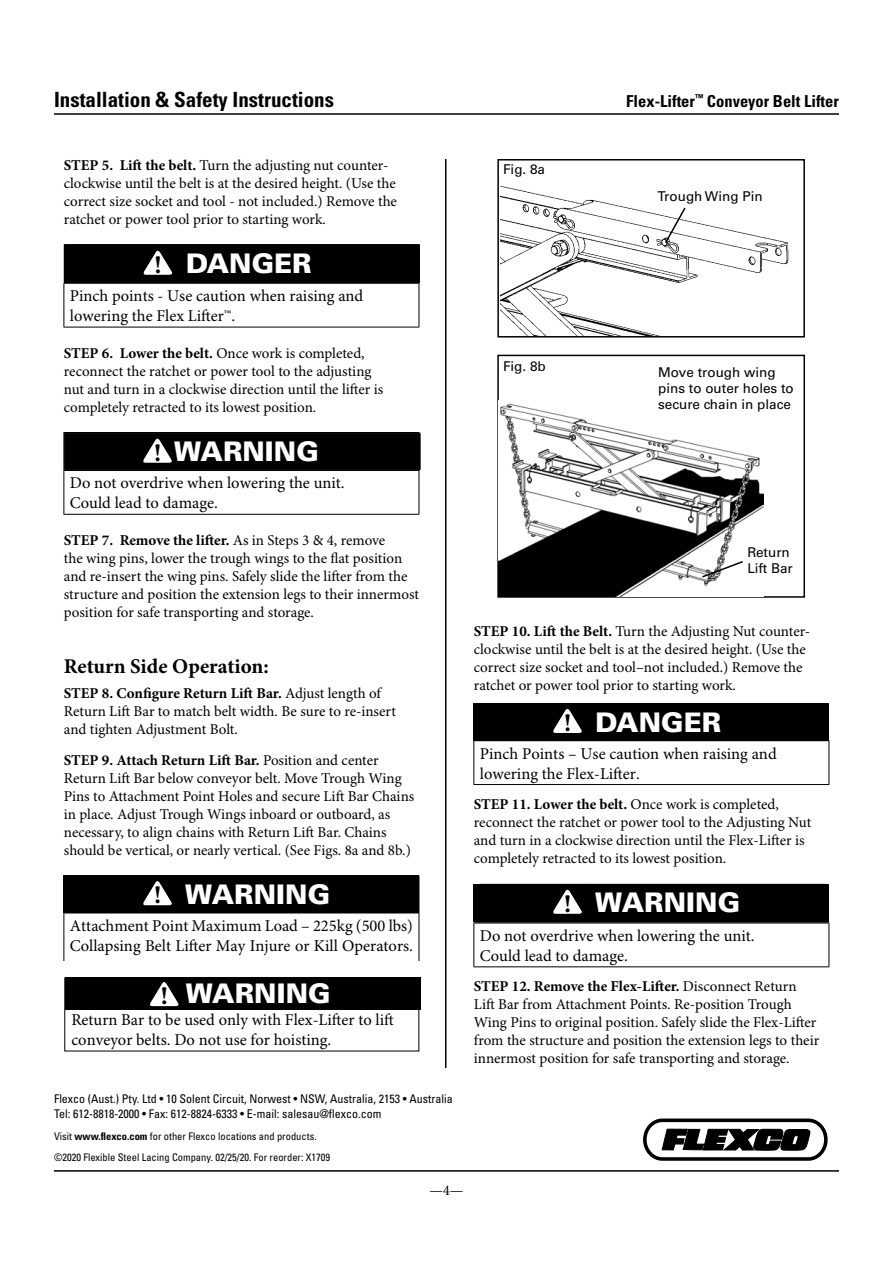
<style>
.page{position:relative;width:893px;height:1263px;background:#fff}
.page>*{position:absolute;margin:0;border:0;box-sizing:border-box;transform-origin:0 0}
.t1{font:900 27px "Univers LT Std";color:#fff}
.t2{font:700 condensed 21px "Univers LT Std";color:#000}
.t3{font:700 21px "Minion Pro";color:#000}
.t4{font:16.5px/19.8px "Minion Pro";color:#000}
.t5{font:700 condensed 16.5px "Univers LT Std";color:#000}
.t6{font:15px/18px "Minion Pro";color:#000}
.t7{font:condensed 15px "Minion Pro";color:#000}
.t8{font:13.5px/16.2px "Univers LT Std";color:#000}
.t9{font:condensed 12px/15px "Univers LT Std";color:#000}
.t10{font:condensed 10.5px/21.8px "Univers LT Std";color:#000}
.s1{font-weight:700}
.s2{font-family:"Minion Pro";font-weight:700;font-size:25.2px;color:#000}
</style>
<div class="page">
<hr style="left:54px;top:1170px;width:785px;height:2px;background:#000">
<hr style="left:54px;top:113px;width:785px;height:2px;background:#000">
<div style="left:64px;top:875px;width:355px;height:38px;background:#000"></div>
<hr style="left:64px;top:283px;width:355px;height:1px;background:#000">
<hr style="left:64px;top:284px;width:1px;height:43px;background:#000">
<hr style="left:419px;top:284px;width:1px;height:43px;background:#000">
<hr style="left:64px;top:327px;width:355px;height:1px;background:#000">
<hr style="left:64px;top:432px;width:355px;height:1px;background:#000">
<hr style="left:419px;top:875px;width:1px;height:38px;background:#000">
<hr style="left:64px;top:470px;width:355px;height:1px;background:#000">
<hr style="left:64px;top:471px;width:1px;height:43px;background:#000">
<hr style="left:419px;top:471px;width:1px;height:43px;background:#000">
<hr style="left:64px;top:514px;width:355px;height:1px;background:#000">
<hr style="left:64px;top:913px;width:355px;height:1px;background:#000">
<hr style="left:64px;top:913px;width:1px;height:48px;background:#000">
<hr style="left:419px;top:913px;width:1px;height:48px;background:#000">
<div style="left:64px;top:245px;width:355px;height:37px;background:#000"></div>
<hr style="left:64px;top:244px;width:356px;height:1px;background:#000">
<hr style="left:419px;top:245px;width:1px;height:37px;background:#000">
<hr style="left:64px;top:282px;width:356px;height:1px;background:#000">
<svg style="left:143px;top:250px;width:30px;height:25px"></svg>
<hr style="left:420px;top:434px;width:1px;height:35px;background:#000">
<hr style="left:64px;top:433px;width:110px;height:1px;background:#000">
<hr style="left:64px;top:434px;width:1px;height:35px;background:#000">
<hr style="left:64px;top:469px;width:110px;height:1px;background:#000">
<svg style="left:65px;top:433px;width:355px;height:37px;background:#080808"></svg>
<svg style="left:143px;top:881px;width:29px;height:25px"></svg>
<div style="left:474px;top:703px;width:355px;height:38px;background:#000"></div>
<hr style="left:473px;top:740px;width:356px;height:1px;background:#000">
<hr style="left:473px;top:741px;width:1px;height:43px;background:#000">
<hr style="left:829px;top:741px;width:1px;height:43px;background:#000">
<hr style="left:473px;top:784px;width:356px;height:1px;background:#000">
<hr style="left:473px;top:923px;width:356px;height:1px;background:#000">
<hr style="left:473px;top:923px;width:1px;height:43px;background:#000">
<hr style="left:829px;top:923px;width:1px;height:43px;background:#000">
<hr style="left:473px;top:966px;width:356px;height:1px;background:#000">
<svg style="left:553px;top:708px;width:29px;height:25px"></svg>
<div style="left:474px;top:884px;width:355px;height:38px;background:#000"></div>
<hr style="left:474px;top:921px;width:355px;height:2px;background:#000">
<svg style="left:553px;top:889px;width:29px;height:25px"></svg>
<hr style="left:445px;top:159px;width:1px;height:909px;background:#000">
<div style="left:643px;top:1118px;width:185px;height:43px;border:4px solid #000;border-radius:18px"></div>
<svg style="left:662px;top:1129px;width:149px;height:22px;background:#333"></svg>
<div style="left:65px;top:977px;width:355px;height:32px;background:#000"></div>
<svg style="left:150px;top:982px;width:29px;height:25px"></svg>
<img style="left:500px;top:186px;width:289px;height:149px">
<div style="left:497px;top:159px;width:308px;height:179px;border:2px solid #000"></div>
<svg style="left:664px;top:206px;width:23px;height:39px"></svg>
<div style="left:497px;top:355px;width:308px;height:243px;border:2px solid #000"></div>
<img style="left:499px;top:401px;width:264px;height:195px">
<svg style="left:700px;top:560px;width:45px;height:19px"></svg>
<h2 class="t2" style="left:54px;top:87px;width:282px">Installation &amp; Safety Instructions</h2>
<p class="t5" style="left:626px;top:91px;width:214px">Flex-Lifter<sup>™</sup> Conveyor Belt Lifter</p>
<p class="t6" style="left:64px;top:157px;width:335px"><span class="s1">STEP 5. Lift the belt.</span> Turn the adjusting nut counter&shy;clockwise until the belt is at the desired height. (Use the correct size socket and tool - not included.) Remove the ratchet or power tool prior to starting work.</p>
<h1 class="t1" style="left:155px;top:247px;width:159px"><span class="s2">!</span> DANGER</h1>
<p class="t4" style="left:70px;top:287px;width:295px">Pinch points - Use caution when raising and lowering the Flex Lifter™.</p>
<p class="t6" style="left:64px;top:345px;width:321px"><span class="s1">STEP 6. Lower the belt.</span> Once work is completed, reconnect the ratchet or power tool to the adjusting nut and turn in a clockwise direction until the lifter is completely retracted to its lowest position.</p>
<h1 class="t1" style="left:154px;top:435px;width:166px"><span class="s2">!</span> WARNING</h1>
<p class="t4" style="left:70px;top:474px;width:276px">Do not overdrive when lowering the unit.<br>Could lead to damage.</p>
<p class="t6" style="left:64px;top:532px;width:357px"><span class="s1">STEP 7. Remove the lifter.</span> As in Steps 3 &amp; 4, remove<br>the wing pins, lower the trough wings to the flat position and re-insert the wing pins. Safely slide the lifter from the structure and position the extension legs to their innermost position for safe transporting and storage.</p>
<h2 class="t3" style="left:64px;top:652px;width:206px">Return Side Operation:</h2>
<p class="t6" style="left:64px;top:685px;width:333px"><span class="s1">STEP 8. Configure Return Lift Bar.</span> Adjust length of<br>Return Lift Bar to match belt width. Be sure to re-insert and tighten Adjustment Bolt.</p>
<p class="t6" style="left:64px;top:752px;width:352px"><span class="s1">STEP 9. Attach Return Lift Bar.</span> Position and center Return Lift Bar below conveyor belt. Move Trough Wing Pins to Attachment Point Holes and secure Lift Bar Chains in place. Adjust Trough Wings inboard or outboard, as necessary, to align chains with Return Lift Bar. Chains should be vertical, or nearly vertical. (See Figs. 8a and 8b.)</p>
<h1 class="t1" style="left:154px;top:877px;width:178px"><span class="s2">!</span> WARNING</h1>
<p class="t4" style="left:70px;top:916px;width:345px">Attachment Point Maximum Load – 225kg (500 lbs)<br>Collapsing Belt Lifter May Injure or Kill Operators.</p>
<h1 class="t1" style="left:161px;top:976px;width:171px"><span class="s2">!</span> WARNING</h1>
<p class="t4" style="left:71px;top:1010px;width:324px">Return Bar to be used only with Flex-Lifter to lift conveyor belts. Do not use for hoisting.</p>
<p class="t9" style="left:54px;top:1091px;width:400px">Flexco (Aust.) Pty. Ltd • 10 Solent Circuit, Norwest • NSW, Australia, 2153 • Australia<br>Tel: 612-8818-2000 • Fax: 612-8824-6333 • E-mail: salesau@flexco.com</p>
<p class="t10" style="left:54px;top:1125px;width:278px">Visit <span class="s1">www.flexco.com</span> for other Flexco locations and products. ©2020 Flexible Steel Lacing Company. 02/25/20. For reorder: X1709</p>
<p class="t7" style="left:430px;top:1181px;width:35px">—4—</p>
<p class="t8" style="left:503px;top:161px;width:44px">Fig. 8a</p>
<p class="t8" style="left:657px;top:188px;width:107px">Trough Wing Pin</p>
<p class="t8" style="left:503px;top:358px;width:44px">Fig. 8b</p>
<p class="t8" style="left:658px;top:364px;width:137px">Move trough wing pins to outer holes to secure chain in place</p>
<p class="t8" style="left:747px;top:544px;width:47px">Return<br>Lift Bar</p>
<p class="t6" style="left:474px;top:622px;width:338px"><span class="s1">STEP 10. Lift the Belt.</span> Turn the Adjusting Nut counter&shy;clockwise until the belt is at the desired height. (Use the correct size socket and tool–not included.) Remove the ratchet or power tool prior to starting work.</p>
<h1 class="t1" style="left:564px;top:705px;width:159px"><span class="s2">!</span> DANGER</h1>
<p class="t4" style="left:480px;top:744px;width:298px">Pinch Points – Use caution when raising and lowering the Flex-Lifter.</p>
<p class="t6" style="left:474px;top:796px;width:339px"><span class="s1">STEP 11. Lower the belt.</span> Once work is completed, reconnect the ratchet or power tool to the Adjusting Nut and turn in a clockwise direction until the Flex-Lifter is completely retracted to its lowest position.</p>
<h1 class="t1" style="left:564px;top:886px;width:178px"><span class="s2">!</span> WARNING</h1>
<p class="t4" style="left:480px;top:926px;width:276px">Do not overdrive when lowering the unit.<br>Could lead to damage.</p>
<p class="t6" style="left:474px;top:978px;width:347px"><span class="s1">STEP 12. Remove the Flex-Lifter.</span> Disconnect Return Lift Bar from Attachment Points. Re-position Trough Wing Pins to original position. Safely slide the Flex-Lifter from the structure and position the extension legs to their innermost position for safe transporting and storage.</p>
</div>
